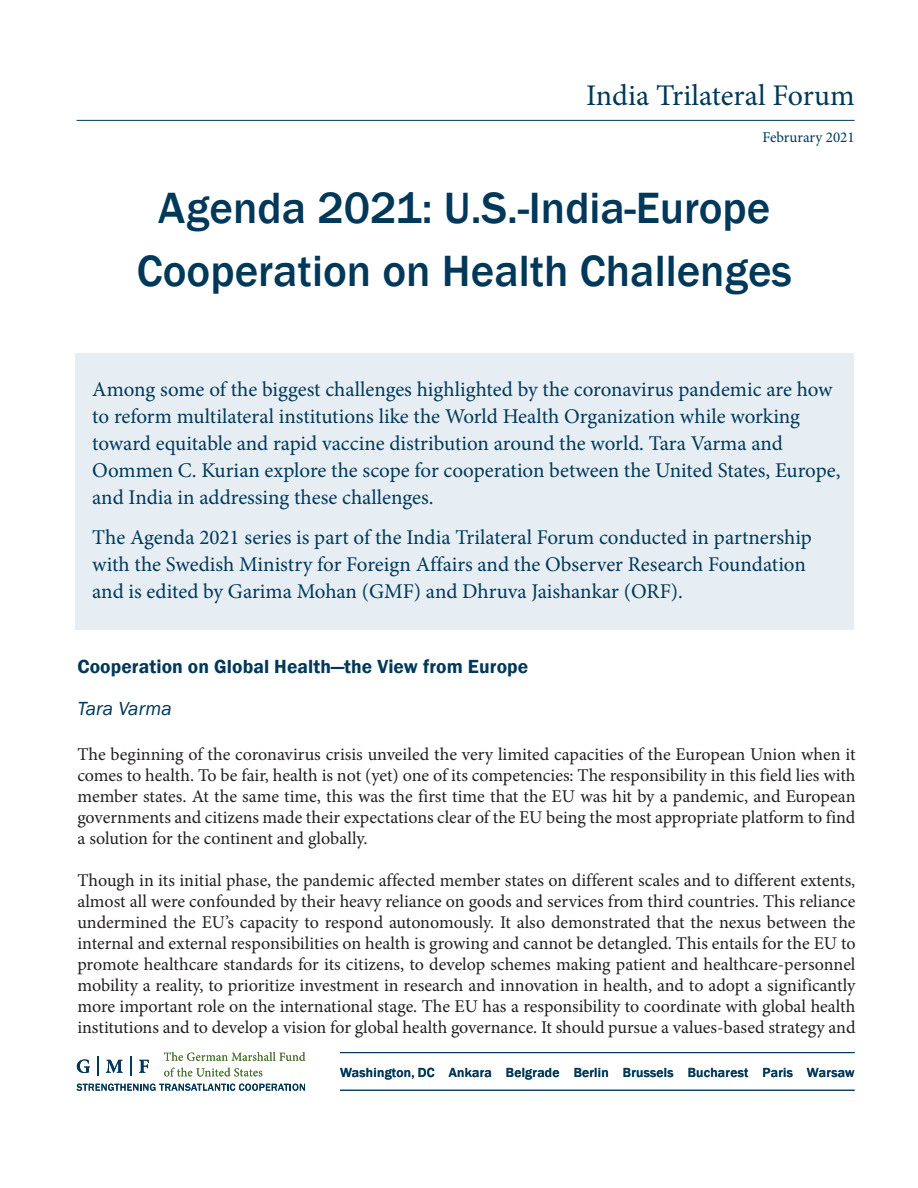
<style>
.page{position:relative;width:918px;height:1188px;background:#fff}
.page>*{position:absolute;margin:0;border:0;box-sizing:border-box;transform-origin:0 0}
.t1{font:500 45px/63px "Franklin Gothic";color:#003859;text-align:center}
.t2{font:30px "Minion Pro";color:#003859}
.PB_Coverpage_Intro{font:21px/27px "Minion Pro";color:#003859}
.PB_Subheading{font:600 19.5px "Franklin Gothic";letter-spacing:.005em;color:#003859}
.PB_Sub-Subheading{font:italic 19.5px "Franklin Gothic";letter-spacing:.005em;color:#003859}
.TTake_bodycopy{font:18px/21px "Minion Pro";letter-spacing:-.005em;color:#231f20;text-align:justify}
.t3{font:15px "Minion Pro";color:#003859}
.PB_Coverpage_Author{font:500 13.5px "Franklin Gothic";letter-spacing:.02em;color:#003859}
</style>
<div class="page">
<hr style="left:77px;top:120px;width:778px;height:1px;background:#003859">
<svg style="left:77px;top:1060px;width:13px;height:13px"></svg>
<svg style="left:97px;top:1057px;width:2px;height:19px"></svg>
<svg style="left:106px;top:1060px;width:17px;height:13px"></svg>
<svg style="left:130px;top:1057px;width:1px;height:19px"></svg>
<svg style="left:139px;top:1060px;width:10px;height:13px"></svg>
<svg style="left:164px;top:1052px;width:141px;height:9px"></svg>
<svg style="left:164px;top:1068px;width:98px;height:8px"></svg>
<svg style="left:77px;top:1084px;width:228px;height:7px"></svg>
<hr style="left:340px;top:1052px;width:515px;height:1px;background:#003859">
<hr style="left:340px;top:1090px;width:515px;height:1px;background:#003859">
<div style="left:75px;top:354px;width:778px;height:276px;background:#e6eef3"></div>
<h2 class="t2" style="left:586px;top:75px;width:270px">India Trilateral Forum</h2>
<p class="t3" style="left:762px;top:127px;width:94px">Februrary 2021</p>
<h1 class="t1" style="left:137px;top:177px;width:657px">Agenda 2021: U.S.-India-Europe<br>Cooperation on Health Challenges</h1>
<p class="PB_Coverpage_Intro" style="left:92px;top:376px;width:750px">Among some of the biggest challenges highlighted by the coronavirus pandemic are how to reform multilateral institutions like the World Health Organization while working toward equitable and rapid vaccine distribution around the world. Tara Varma and Oommen C. Kurian explore the scope for cooperation between the United States, Europe, and India in addressing these challenges.</p>
<p class="PB_Coverpage_Intro" style="left:92px;top:524px;width:721px">The Agenda 2021 series is part of the India Trilateral Forum conducted in partnership with the Swedish Ministry for Foreign Affairs and the Observer Research Foundation and is edited by Garima Mohan (GMF) and Dhruva Jaishankar (ORF).</p>
<p class="PB_Subheading" style="left:77px;top:655px;width:452px">Cooperation on Global Health—the View from Europe</p>
<p class="PB_Sub-Subheading" style="left:77px;top:696px;width:96px">Tara Varma</p>
<p class="TTake_bodycopy" style="left:77px;top:744px;width:780px">The beginning of the coronavirus crisis unveiled the very limited capacities of the European Union when it comes to health. To be fair, health is not (yet) one of its competencies: The responsibility in this field lies with member states. At the same time, this was the first time that the EU was hit by a pandemic, and European governments and citizens made their expectations clear of the EU being the most appropriate platform to find a solution for the continent and globally.</p>
<p class="TTake_bodycopy" style="left:77px;top:870px;width:780px">Though in its initial phase, the pandemic affected member states on different scales and to different extents, almost all were confounded by their heavy reliance on goods and services from third countries. This reliance undermined the EU’s capacity to respond autonomously. It also demonstrated that the nexus between the internal and external responsibilities on health is growing and cannot be detangled. This entails for the EU to promote healthcare standards for its citizens, to develop schemes making patient and healthcare-personnel mobility a reality, to prioritize investment in research and innovation in health, and to adopt a significantly more important role on the international stage. The EU has a responsibility to coordinate with global health institutions and to develop a vision for global health governance. It should pursue a values-based strategy and</p>
<p class="PB_Coverpage_Author" style="left:340px;top:1064px;width:516px">Washington, DC Ankara Belgrade Berlin Brussels Bucharest Paris Warsaw</p>
</div>
